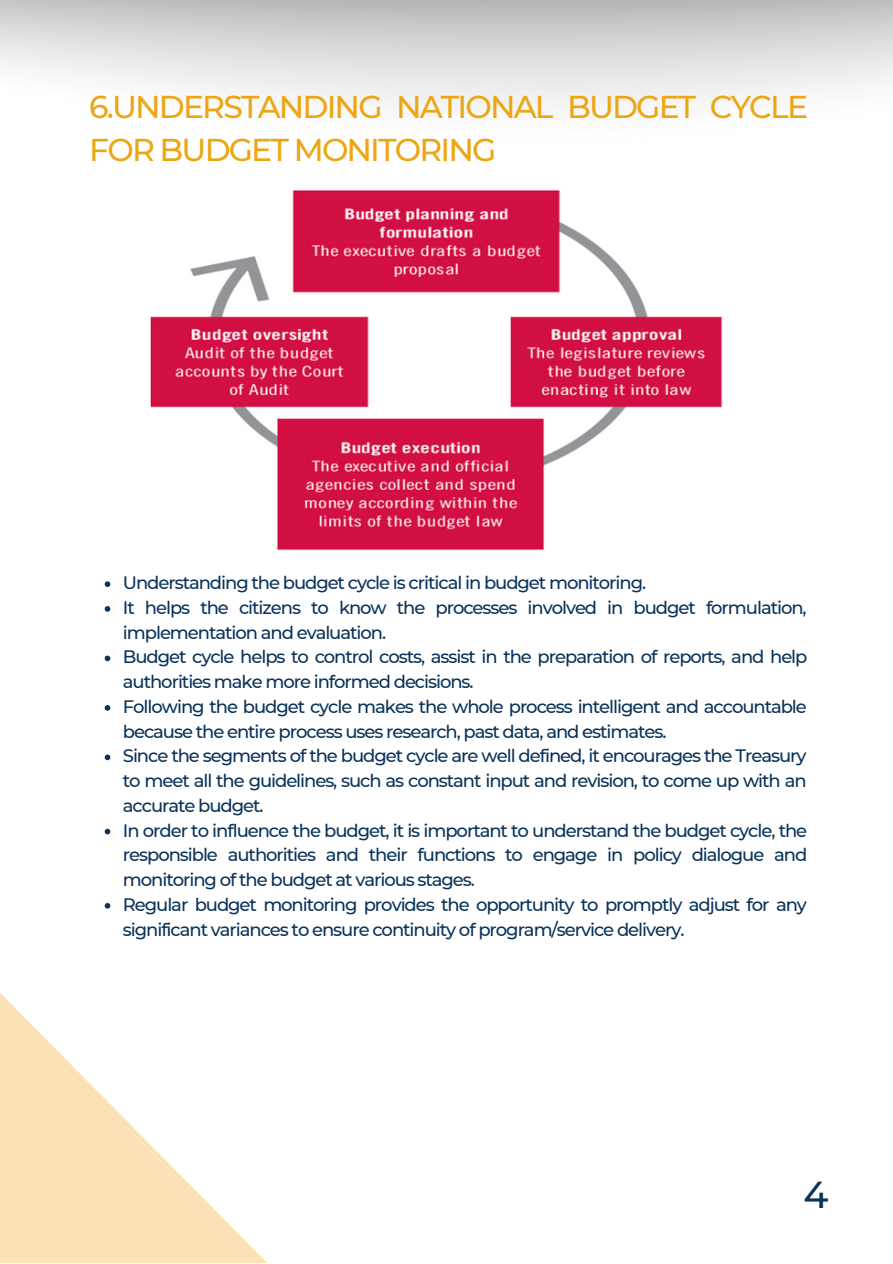
<style>
.page{position:relative;width:893px;height:1264px;background:#fff}
.page>*{position:absolute;margin:0;border:0;box-sizing:border-box;transform-origin:0 0}
.t1{font:500 37.5px "Montserrat";color:#0a335a}
.t2{font:500 31.5px/43.8px "Montserrat";letter-spacing:-.06em;color:#eda613}
.t3{font:500 18px/24.8px "Montserrat";letter-spacing:-.06em;color:#0a335a}
</style>
<div class="page">
<svg style="left:0;top:993px;width:266px;height:269px"></svg>
<img style="left:150px;top:190px;width:573px;height:361px">
<svg style="left:105px;top:581px;width:5px;height:6px"></svg>
<svg style="left:105px;top:606px;width:5px;height:5px"></svg>
<svg style="left:105px;top:655px;width:5px;height:6px"></svg>
<svg style="left:105px;top:705px;width:5px;height:5px"></svg>
<svg style="left:105px;top:754px;width:5px;height:6px"></svg>
<svg style="left:105px;top:828px;width:5px;height:6px"></svg>
<svg style="left:105px;top:903px;width:5px;height:5px"></svg>
<h2 class="t2" style="left:89px;top:84px;width:720px">6.UNDERSTANDING NATIONAL BUDGET CYCLE<br>FOR BUDGET MONITORING</h2>
<p class="t3" style="left:123px;top:570px;width:686px">Understanding the budget cycle is critical in budget monitoring.<br>It helps the citizens to know the processes involved in budget formulation, implementation and evaluation.<br>Budget cycle helps to control costs, assist in the preparation of reports, and help authorities make more informed decisions.<br>Following the budget cycle makes the whole process intelligent and accountable because the entire process uses research, past data, and estimates.<br>Since the segments of the budget cycle are well defined, it encourages the Treasury to meet all the guidelines, such as constant input and revision, to come up with an accurate budget.<br>In order to influence the budget, it is important to understand the budget cycle, the responsible authorities and their functions to engage in policy dialogue and monitoring of the budget at various stages.<br>Regular budget monitoring provides the opportunity to promptly adjust for any significant variances to ensure continuity of program/service delivery.</p>
<h1 class="t1" style="left:803px;top:1171px;width:27px">4</h1>
</div>
